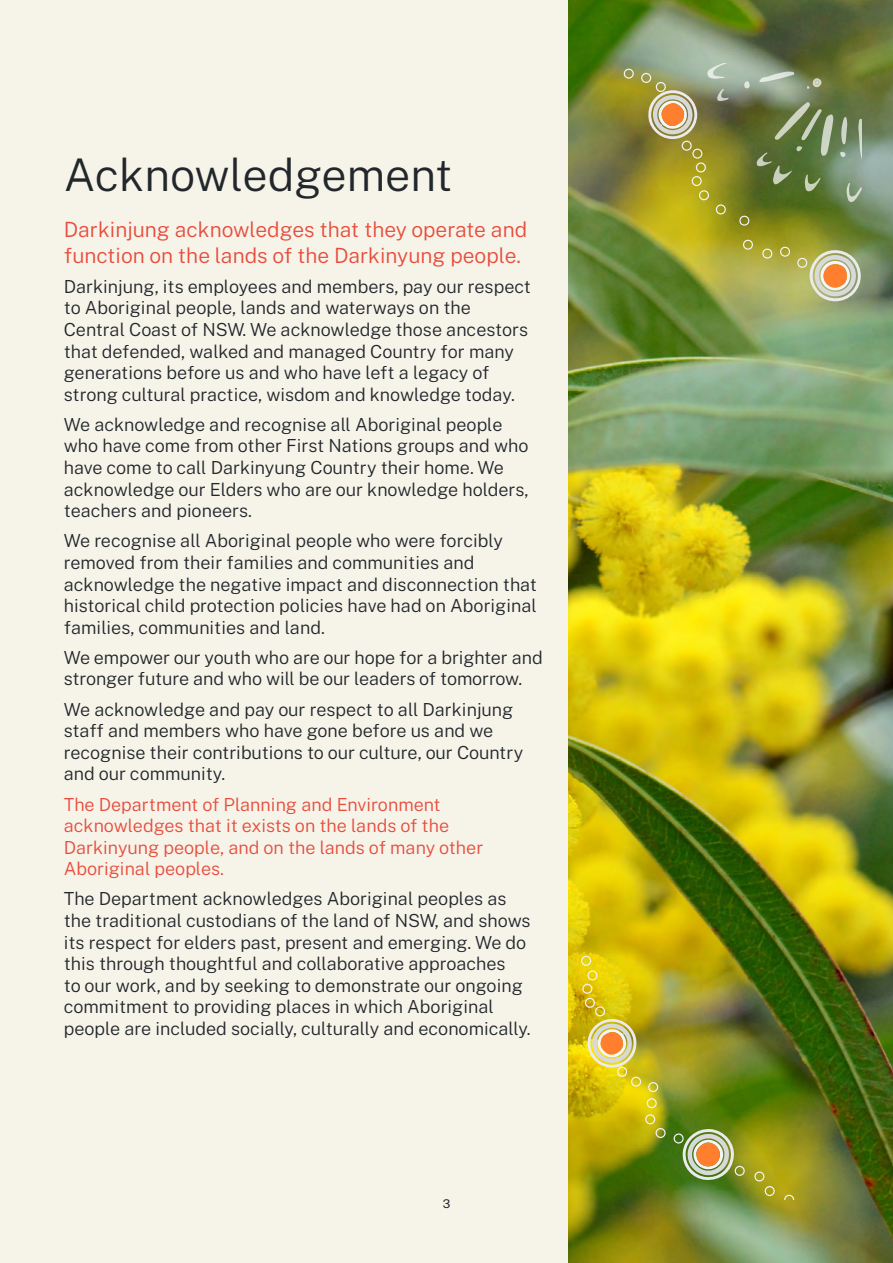
<style>
.page{position:relative;width:893px;height:1263px;background:#fff}
.page>*{position:absolute;margin:0;border:0;box-sizing:border-box;transform-origin:0 0}
.Heading_1__H1{font:300 45px "Public Sans";color:#22272b}
.Pull-Quote{font:300 21px/25.2px "Public Sans";color:#e74c3c}
.Pull-Quote_12pt{font:300 18px/21.6px "Public Sans";color:#22272b}
.Pull-Quote_12pt-2{font:300 18px/21.6px "Public Sans";color:#e74c3c}
.t1{font:12px "Public Sans";color:#22272b}
</style>
<div class="page">
<div style="left:0;top:0;width:682px;height:1263px;background:#f6f3e9"></div>
<img style="left:568px;top:0;width:325px;height:1263px">
<svg style="left:739px;top:215px;width:11px;height:11px"></svg>
<svg style="left:742px;top:239px;width:11px;height:11px"></svg>
<svg style="left:762px;top:248px;width:11px;height:11px"></svg>
<svg style="left:779px;top:246px;width:12px;height:11px"></svg>
<svg style="left:797px;top:247px;width:65px;height:57px;background:#c3b886"></svg>
<svg style="left:624px;top:69px;width:10px;height:10px"></svg>
<svg style="left:858px;top:119px;width:4px;height:53px"></svg>
<svg style="left:759px;top:71px;width:35px;height:11px"></svg>
<svg style="left:841px;top:117px;width:6px;height:27px"></svg>
<svg style="left:846px;top:183px;width:16px;height:20px"></svg>
<svg style="left:641px;top:64px;width:88px;height:151px;background:#a59d4b"></svg>
<svg style="left:744px;top:81px;width:6px;height:8px"></svg>
<svg style="left:840px;top:151px;width:5px;height:6px"></svg>
<svg style="left:757px;top:102px;width:76px;height:90px;background:#6a7e4b"></svg>
<svg style="left:805px;top:78px;width:17px;height:14px"></svg>
<svg style="left:784px;top:1194px;width:10px;height:5px"></svg>
<svg style="left:754px;top:1171px;width:21px;height:25px"></svg>
<svg style="left:645px;top:1114px;width:21px;height:24px"></svg>
<svg style="left:646px;top:1098px;width:11px;height:10px"></svg>
<svg style="left:648px;top:1082px;width:10px;height:10px"></svg>
<svg style="left:673px;top:1128px;width:72px;height:53px;background:#9ca05d"></svg>
<img style="left:581px;top:955px;width:60px;height:132px">
<h1 class="Heading_1__H1" style="left:64px;top:142px;width:390px">Acknowledgement</h1>
<p class="Pull-Quote" style="left:64px;top:216px;width:465px">Darkinjung acknowledges that they operate and function on the lands of the Darkinyung people.</p>
<p class="Pull-Quote_12pt" style="left:64px;top:274px;width:469px">Darkinjung, its employees and members, pay our respect to Aboriginal people, lands and waterways on the Central Coast of NSW. We acknowledge those ancestors that defended, walked and managed Country for many generations before us and who have left a legacy of strong cultural practice, wisdom and knowledge today.</p>
<p class="Pull-Quote_12pt" style="left:64px;top:412px;width:466px">We acknowledge and recognise all Aboriginal people who have come from other First Nations groups and who have come to call Darkinyung Country their home. We acknowledge our Elders who are our knowledge holders, teachers and pioneers.</p>
<p class="Pull-Quote_12pt" style="left:64px;top:529px;width:475px">We recognise all Aboriginal people who were forcibly removed from their families and communities and acknowledge the negative impact and disconnection that historical child protection policies have had on Aboriginal families, communities and land.</p>
<p class="Pull-Quote_12pt" style="left:64px;top:645px;width:480px">We empower our youth who are our hope for a brighter and stronger future and who will be our leaders of tomorrow.</p>
<p class="Pull-Quote_12pt" style="left:64px;top:697px;width:461px">We acknowledge and pay our respect to all Darkinjung staff and members who have gone before us and we recognise their contributions to our culture, our Country and our community.</p>
<p class="Pull-Quote_12pt-2" style="left:64px;top:792px;width:421px">The Department of Planning and Environment acknowledges that it exists on the lands of the Darkinyung people, and on the lands of many other Aboriginal peoples.</p>
<p class="Pull-Quote_12pt" style="left:64px;top:887px;width:468px">The Department acknowledges Aboriginal peoples as the traditional custodians of the land of NSW, and shows its respect for elders past, present and emerging. We do this through thoughtful and collaborative approaches<br>to our work, and by seeking to demonstrate our ongoing commitment to providing places in which Aboriginal people are included socially, culturally and economically.</p>
<p class="t1" style="left:443px;top:1195px;width:9px">3</p>
</div>
